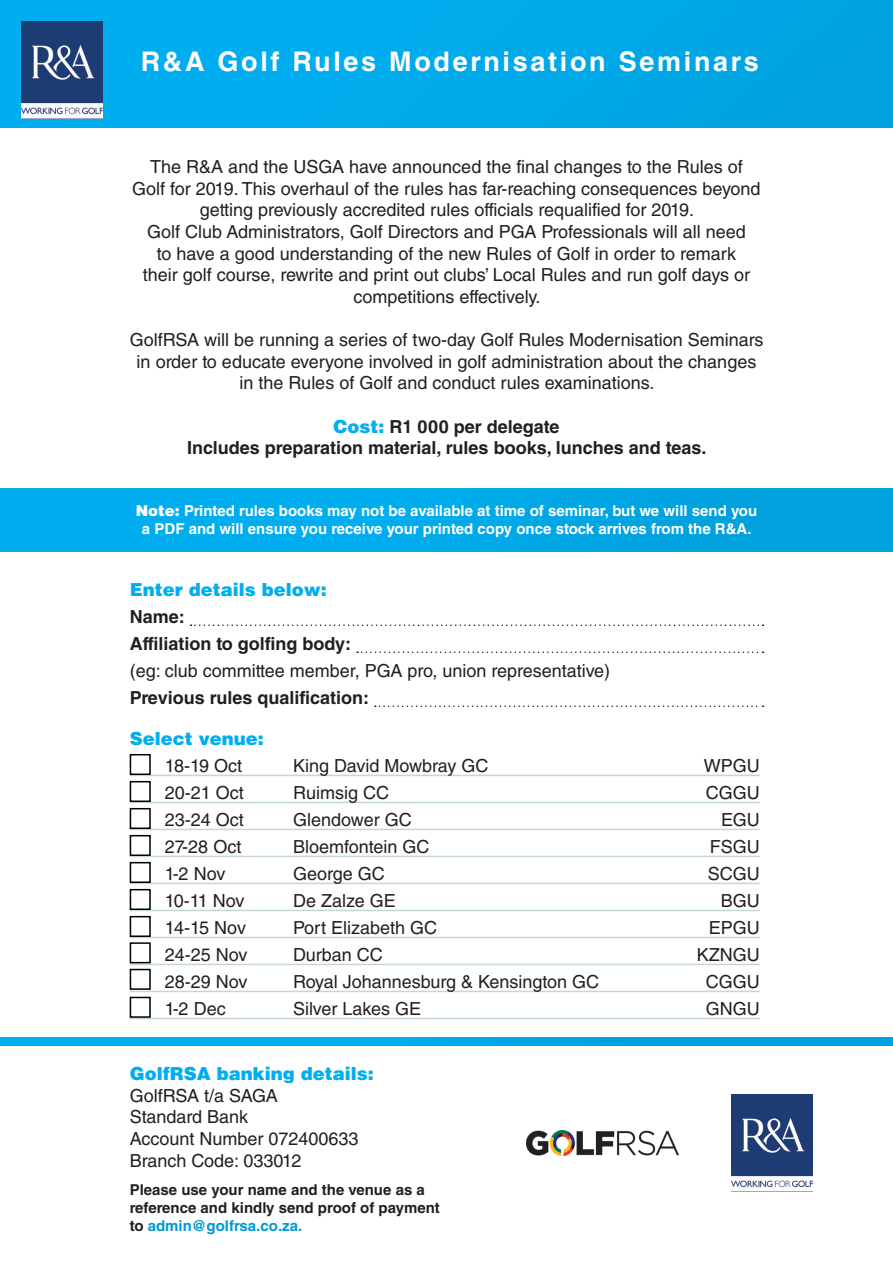
<style>
.page{position:relative;width:893px;height:1263px;background:#fff}
.page>*{position:absolute;margin:0;border:0;box-sizing:border-box;transform-origin:0 0}
.t1{font:700 27px "Helvetica LT Std";letter-spacing:.1em;color:#fff}
.t2{font:18px/21.6px "Helvetica LT Std";color:#231f20;text-align:center}
.t3{font:700 18px/21.6px "Helvetica LT Std";color:#231f20;text-align:center}
.t4{font:900 18px "Helvetica LT Std";color:#00aeef}
.t5{font:700 15px/18px "Helvetica LT Std";color:#fff;text-align:center}
.t6{font:700 15px/18px "Helvetica LT Std";color:#231f20}
.s1{font-weight:900;color:#00aeef}
.s2{font-weight:900}
.s3{color:#0099d1}
</style>
<div class="page">
<div style="left:0;top:1px;width:893px;height:127px;background:#00aaea"></div>
<img style="left:526px;top:1131px;width:153px;height:24px">
<img style="left:731px;top:1094px;width:82px;height:98px">
<div style="left:0;top:488px;width:893px;height:64px;background:linear-gradient(to right,#00b2f4,#00a0db)"></div>
<svg style="left:190px;top:624px;width:573px;height:2px"></svg>
<svg style="left:357px;top:651px;width:406px;height:2px"></svg>
<svg style="left:375px;top:705px;width:388px;height:2px"></svg>
<hr style="left:130px;top:775px;width:630px;height:1px;background:#c3d7d5">
<hr style="left:130px;top:802px;width:630px;height:1px;background:#c3d7d5">
<hr style="left:130px;top:829px;width:630px;height:1px;background:#c3d7d5">
<hr style="left:130px;top:856px;width:630px;height:1px;background:#c3d7d5">
<hr style="left:130px;top:883px;width:630px;height:1px;background:#c3d7d5">
<hr style="left:130px;top:910px;width:630px;height:1px;background:#c3d7d5">
<hr style="left:130px;top:937px;width:630px;height:1px;background:#c3d7d5">
<hr style="left:130px;top:964px;width:630px;height:1px;background:#c3d7d5">
<hr style="left:130px;top:991px;width:630px;height:1px;background:#c3d7d5">
<hr style="left:130px;top:1018px;width:630px;height:1px;background:#c3d7d5">
<svg style="left:0;top:1037px;width:893px;height:8px;background:#00a8e7"></svg>
<img style="left:21px;top:21px;width:82px;height:98px">
<div style="left:130px;top:754px;width:21px;height:21px;background:#fff;border:2px solid #000"></div>
<div style="left:130px;top:781px;width:21px;height:21px;background:#fff;border:2px solid #000"></div>
<div style="left:130px;top:808px;width:21px;height:21px;background:#fff;border:2px solid #000"></div>
<div style="left:130px;top:835px;width:21px;height:21px;background:#fff;border:2px solid #000"></div>
<div style="left:130px;top:862px;width:21px;height:21px;background:#fff;border:2px solid #000"></div>
<div style="left:130px;top:889px;width:21px;height:21px;background:#fff;border:2px solid #000"></div>
<div style="left:130px;top:916px;width:21px;height:21px;background:#fff;border:2px solid #000"></div>
<div style="left:130px;top:942px;width:21px;height:21px;background:#fff;border:2px solid #000"></div>
<div style="left:130px;top:969px;width:21px;height:21px;background:#fff;border:2px solid #000"></div>
<div style="left:130px;top:997px;width:21px;height:21px;background:#fff;border:2px solid #000"></div>
<h1 class="t1" style="left:141px;top:46px;width:619px">R&amp;A Golf Rules Modernisation Seminars</h1>
<p class="t2" style="left:132px;top:156px;width:630px">The R&amp;A and the USGA have announced the final changes to the Rules of Golf for 2019. This overhaul of the rules has far-reaching consequences beyond getting previously accredited rules officials requalified for 2019.<br>Golf Club Administrators, Golf Directors and PGA Professionals will all need<br>to have a good understanding of the new Rules of Golf in order to remark<br>their golf course, rewrite and print out clubs’ Local Rules and run golf days or competitions effectively.</p>
<p class="t2" style="left:130px;top:329px;width:635px">GolfRSA will be running a series of two-day Golf Rules Modernisation Seminars in order to educate everyone involved in golf administration about the changes in the Rules of Golf and conduct rules examinations.</p>
<p class="t3" style="left:187px;top:415px;width:521px"><span class="s1">Cost:</span> R1 000 per delegate<br>Includes preparation material, rules books, lunches and teas.</p>
<p class="t5" style="left:136px;top:502px;width:623px"><span class="s2">Note:</span> Printed rules books may not be available at time of seminar, but we will send you a PDF and will ensure you receive your printed copy once stock arrives from the R&amp;A.</p>
<p class="t4" style="left:130px;top:578px;width:198px">Enter details below:</p>
<p class="t3" style="left:130px;top:603px;width:223px;line-height:27px;text-align:left">Name:<br>Affiliation to golfing body:</p>
<p class="t2" style="left:130px;top:660px;width:482px">(eg: club committee member, PGA pro, union representative)</p>
<p class="t3" style="left:130px;top:687px;width:241px">Previous rules qualification:</p>
<p class="t4" style="left:130px;top:727px;width:136px">Select venue:</p>
<p class="t2" style="left:165px;top:755px;width:79px">18-19 Oct</p>
<p class="t2" style="left:293px;top:755px;width:197px">King David Mowbray GC</p>
<p class="t2" style="left:704px;top:755px;width:57px">WPGU</p>
<p class="t2" style="left:165px;top:782px;width:81px">20-21 Oct</p>
<p class="t2" style="left:293px;top:782px;width:97px">Ruimsig CC</p>
<p class="t2" style="left:706px;top:782px;width:55px">CGGU</p>
<p class="t2" style="left:165px;top:809px;width:81px">23-24 Oct</p>
<p class="t2" style="left:293px;top:809px;width:120px">Glendower GC</p>
<p class="t2" style="left:721px;top:809px;width:40px">EGU</p>
<p class="t2" style="left:165px;top:836px;width:78px">27-28 Oct</p>
<p class="t2" style="left:293px;top:836px;width:138px">Bloemfontein GC</p>
<p class="t2" style="left:710px;top:836px;width:52px">FSGU</p>
<p class="t2" style="left:165px;top:863px;width:62px">1-2 Nov</p>
<p class="t2" style="left:293px;top:863px;width:93px">George GC</p>
<p class="t2" style="left:708px;top:863px;width:54px">SCGU</p>
<p class="t2" style="left:165px;top:890px;width:81px">10-11 Nov</p>
<p class="t2" style="left:293px;top:890px;width:104px">De Zalze GE</p>
<p class="t2" style="left:721px;top:890px;width:41px">BGU</p>
<p class="t2" style="left:165px;top:917px;width:83px">14-15 Nov</p>
<p class="t2" style="left:293px;top:917px;width:145px">Port Elizabeth GC</p>
<p class="t2" style="left:709px;top:917px;width:53px">EPGU</p>
<p class="t2" style="left:165px;top:944px;width:84px">24-25 Nov</p>
<p class="t2" style="left:293px;top:944px;width:91px">Durban CC</p>
<p class="t2" style="left:697px;top:944px;width:64px">KZNGU</p>
<p class="t2" style="left:165px;top:971px;width:84px">28-29 Nov</p>
<p class="t2" style="left:293px;top:971px;width:307px">Royal Johannesburg &amp; Kensington GC</p>
<p class="t2" style="left:706px;top:971px;width:55px">CGGU</p>
<p class="t2" style="left:165px;top:998px;width:62px">1-2 Dec</p>
<p class="t2" style="left:293px;top:998px;width:129px">Silver Lakes GE</p>
<p class="t2" style="left:706px;top:998px;width:55px">GNGU</p>
<p class="t4" style="left:130px;top:1062px;width:246px">GolfRSA banking details:</p>
<p class="t2" style="left:130px;top:1085px;width:230px;text-align:left">GolfRSA t/a SAGA<br>Standard Bank<br>Account Number 072400633<br>Branch Code: 033012</p>
<p class="t6" style="left:130px;top:1180px;width:312px">Please use your name and the venue as a reference and kindly send proof of payment to <span class="s3">admin@golfrsa.co.za.</span></p>
</div>
